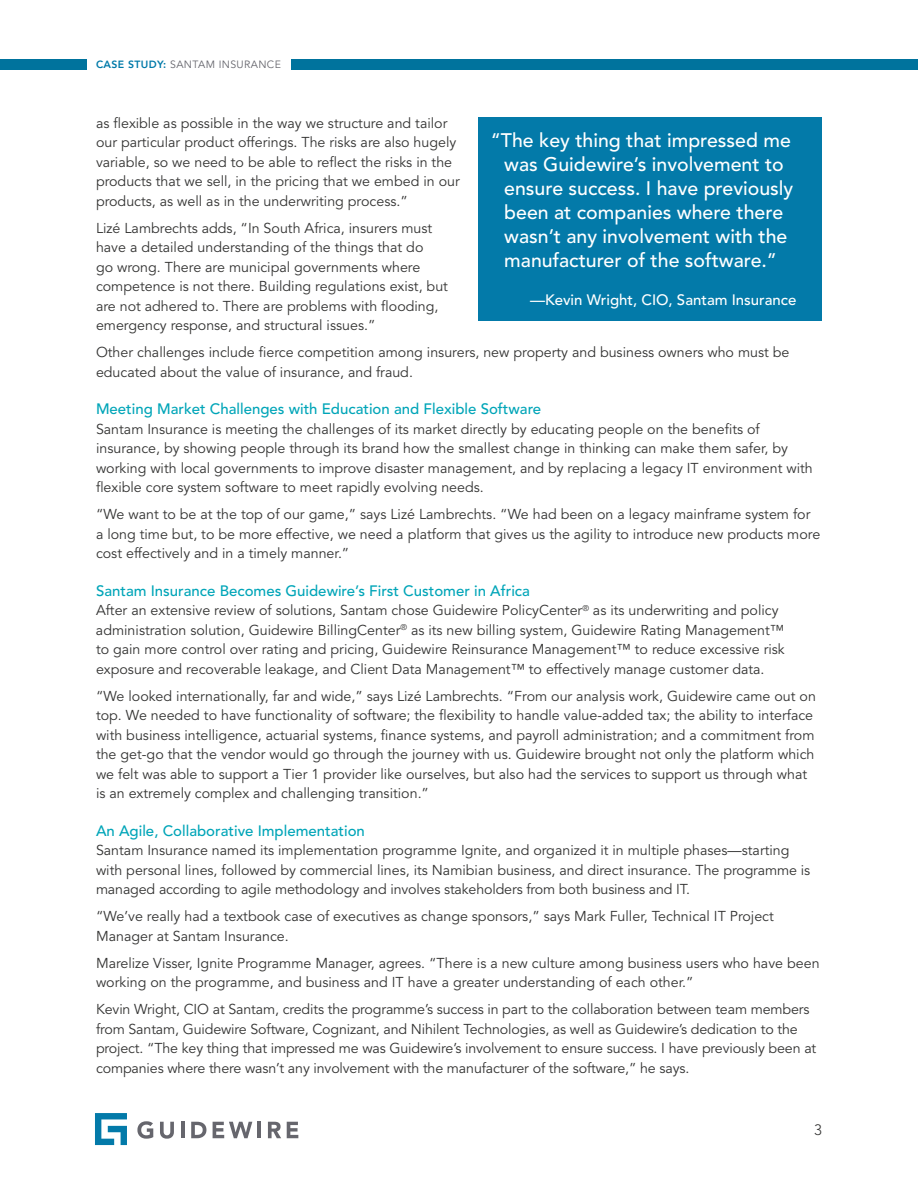
<style>
.page{position:relative;width:918px;height:1188px;background:#fff}
.page>*{position:absolute;margin:0;border:0;box-sizing:border-box;transform-origin:0 0}
.t1{font:500 19.5px/24px "Avenir LT Std";color:#fff}
.t2{font:500 15px "Avenir LT Std";color:#00a5b8}
.t3{font:500 15px "Avenir LT Std";color:#fff}
.t4{font:300 15px "Avenir LT Std";color:#343433}
.t5{font:14.25px/19.5px "Avenir LT Std";color:#343433}
.t6{font:10.5px "Avenir LT Std";letter-spacing:.035em;color:#66666d}
.s1{font-family:"Avenir";font-weight:800;color:#007aa9}
</style>
<div class="page">
<svg style="left:137px;top:1121px;width:16px;height:18px"></svg>
<svg style="left:160px;top:1122px;width:14px;height:17px"></svg>
<hr style="left:181px;top:1122px;width:3px;height:16px;background:#66666d">
<svg style="left:191px;top:1122px;width:15px;height:16px"></svg>
<svg style="left:213px;top:1122px;width:39px;height:16px"></svg>
<hr style="left:257px;top:1122px;width:4px;height:16px;background:#66666d">
<svg style="left:268px;top:1122px;width:13px;height:16px"></svg>
<svg style="left:287px;top:1122px;width:11px;height:16px"></svg>
<svg style="left:95px;top:1113px;width:32px;height:32px"></svg>
<div style="left:479px;top:117px;width:343px;height:203px;background:#037aa9"></div>
<div style="left:291px;top:59px;width:627px;height:11px;background:#00739d"></div>
<div style="left:0;top:59px;width:87px;height:11px;background:#00739d"></div>
<p class="t6" style="left:96px;top:58px;width:186px"><span class="s1">CASE STUDY:</span> SANTAM INSURANCE</p>
<p class="t5" style="left:96px;top:114px;width:365px">as flexible as possible in the way we structure and tailor our particular product offerings. The risks are also hugely variable, so we need to be able to reflect the risks in the products that we sell, in the pricing that we embed in our products, as well as in the underwriting process.”</p>
<p class="t5" style="left:96px;top:218px;width:353px">Lizé Lambrechts adds, “In South Africa, insurers must have a detailed understanding of the things that do<br>go wrong. There are municipal governments where competence is not there. Building regulations exist, but are not adhered to. There are problems with flooding, emergency response, and structural issues.”</p>
<p class="t5" style="left:96px;top:343px;width:695px">Other challenges include fierce competition among insurers, new property and business owners who must be educated about the value of insurance, and fraud.</p>
<p class="t2" style="left:96px;top:400px;width:447px">Meeting Market Challenges with Education and Flexible Software</p>
<p class="t5" style="left:96px;top:420px;width:718px">Santam Insurance is meeting the challenges of its market directly by educating people on the benefits of insurance, by showing people through its brand how the smallest change in thinking can make them safer, by working with local governments to improve disaster management, and by replacing a legacy IT environment with flexible core system software to meet rapidly evolving needs.</p>
<p class="t5" style="left:96px;top:505px;width:726px">“We want to be at the top of our game,” says Lizé Lambrechts. “We had been on a legacy mainframe system for a long time but, to be more effective, we need a platform that gives us the agility to introduce new products more cost effectively and in a timely manner.”</p>
<p class="t2" style="left:96px;top:582px;width:435px">Santam Insurance Becomes Guidewire’s First Customer in Africa</p>
<p class="t5" style="left:96px;top:601px;width:690px">After an extensive review of solutions, Santam chose Guidewire PolicyCenter<sup>®</sup> as its underwriting and policy administration solution, Guidewire BillingCenter<sup>®</sup> as its new billing system, Guidewire Rating Management™ to gain more control over rating and pricing, Guidewire Reinsurance Management™ to reduce excessive risk exposure and recoverable leakage, and Client Data Management™ to effectively manage customer data.</p>
<p class="t5" style="left:96px;top:687px;width:721px">“We looked internationally, far and wide,” says Lizé Lambrechts. “From our analysis work, Guidewire came out on top. We needed to have functionality of software; the flexibility to handle value-added tax; the ability to interface with business intelligence, actuarial systems, finance systems, and payroll administration; and a commitment from the get-go that the vendor would go through the journey with us. Guidewire brought not only the platform which we felt was able to support a Tier 1 provider like ourselves, but also had the services to support us through what is an extremely complex and challenging transition.”</p>
<p class="t2" style="left:96px;top:822px;width:270px">An Agile, Collaborative Implementation</p>
<p class="t5" style="left:96px;top:841px;width:716px">Santam Insurance named its implementation programme Ignite, and organized it in multiple phases—starting with personal lines, followed by commercial lines, its Namibian business, and direct insurance. The programme is managed according to agile methodology and involves stakeholders from both business and IT.</p>
<p class="t5" style="left:96px;top:907px;width:679px">“We’ve really had a textbook case of executives as change sponsors,” says Mark Fuller, Technical IT Project<br>Manager at Santam Insurance.</p>
<p class="t5" style="left:96px;top:954px;width:725px">Marelize Visser, Ignite Programme Manager, agrees. “There is a new culture among business users who have been working on the programme, and business and IT have a greater understanding of each other.”</p>
<p class="t5" style="left:96px;top:1000px;width:722px">Kevin Wright, CIO at Santam, credits the programme’s success in part to the collaboration between team members from Santam, Guidewire Software, Cognizant, and Nihilent Technologies, as well as Guidewire’s dedication to the project. “The key thing that impressed me was Guidewire’s involvement to ensure success. I have previously been at companies where there wasn’t any involvement with the manufacturer of the software,” he says.</p>
<h1 class="t1" style="left:504px;top:129px;width:290px;text-indent:-13px">“The key thing that impressed me was Guidewire’s involvement to ensure success. I have previously been at companies where there wasn’t any involvement with the manufacturer of the software.”</h1>
<p class="t3" style="left:530px;top:291px;width:268px">—Kevin Wright, CIO, Santam Insurance</p>
<p class="t4" style="left:814px;top:1121px;width:9px">3</p>
</div>
